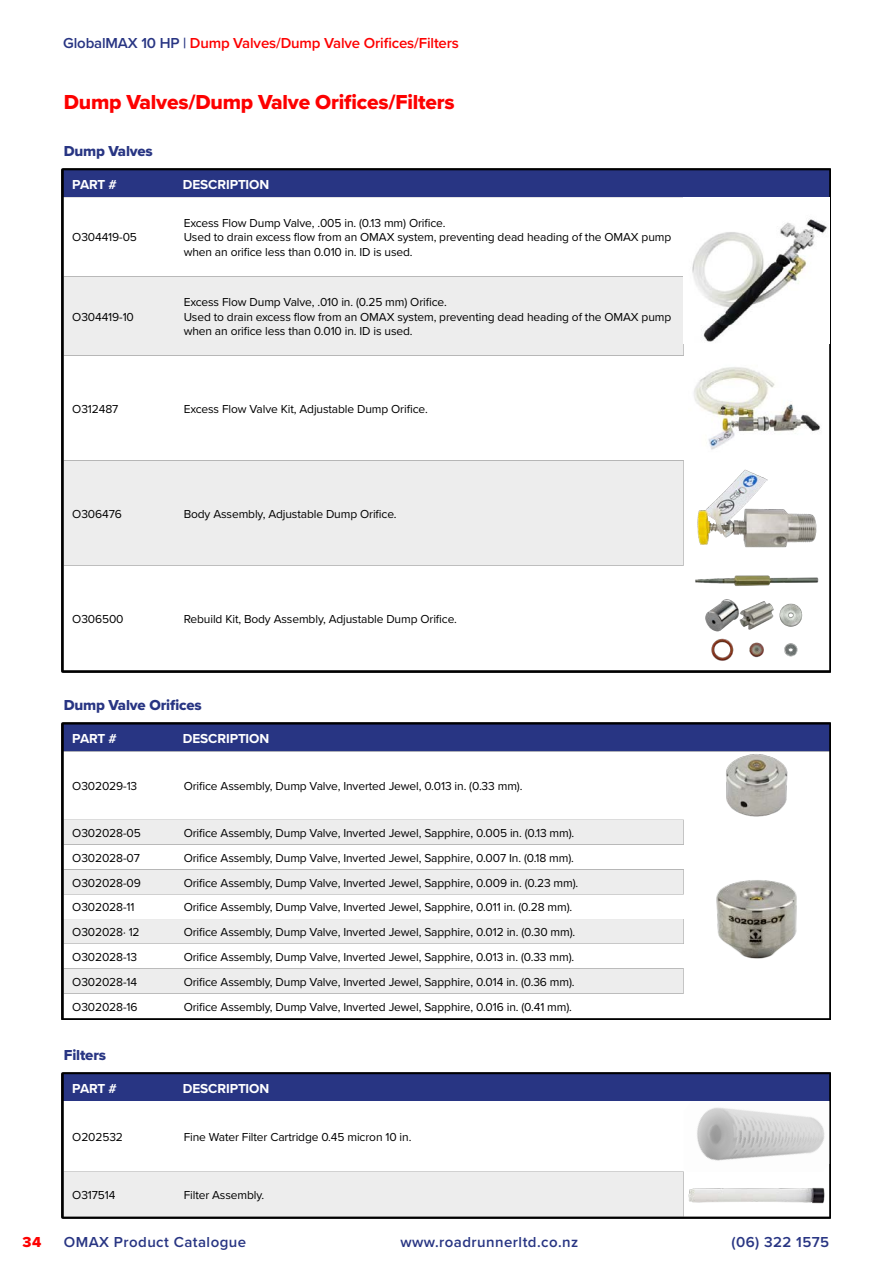
<style>
.page{position:relative;width:893px;height:1263px;background:#fff}
.page>*{position:absolute;margin:0;border:0;box-sizing:border-box;transform-origin:0 0}
.t1{font:21px "Proxima Nova Extrabld";letter-spacing:-.01em;color:#fd0100}
.t2{font:600 15px "Proxima Nova";letter-spacing:.03em;color:#283583}
.t3{font:600 15px "Proxima Nova";letter-spacing:-.01em;color:#fd0100}
.t4{font:15px "Proxima Nova Extrabld";letter-spacing:-.01em;color:#283583}
.t5{font:15px "Proxima Nova Extrabld";color:#fd0100}
.t6{font:700 13.5px "Proxima Nova";letter-spacing:-.005em;color:#fff}
.t7{font:12px/14.4px "Proxima Nova";letter-spacing:-.01em;color:#000}
.s1{color:#283583}
</style>
<div class="page">
<div style="left:64px;top:170px;width:765px;height:27px;background:#283583"></div>
<svg style="left:64px;top:276px;width:620px;height:289px;fill:#ededed"></svg>
<img style="left:692px;top:219px;width:135px;height:123px">
<img style="left:694px;top:367px;width:126px;height:294px">
<div style="left:64px;top:724px;width:765px;height:27px;background:#283583"></div>
<svg style="left:64px;top:751px;width:765px;height:243px"></svg>
<svg style="left:64px;top:820px;width:620px;height:173px;fill:#ededed"></svg>
<img style="left:704px;top:751px;width:105px;height:69px">
<img style="left:689px;top:851px;width:135px;height:135px">
<div style="left:62px;top:1072px;width:769px;height:146px;background:linear-gradient(to right,#8c8c8c,#969696)"></div>
<div style="left:64px;top:1074px;width:765px;height:27px;background:#283583"></div>
<svg style="left:64px;top:1101px;width:620px;height:71px"></svg>
<div style="left:64px;top:1172px;width:620px;height:44px;background:#ededed"></div>
<img style="left:684px;top:1101px;width:145px;height:115px">
<p class="t3" style="left:63px;top:32px;width:397px"><span class="s1">GlobalMAX 10 HP |</span> Dump Valves/Dump Valve Orifices/Filters</p>
<h1 class="t1" style="left:64px;top:86px;width:392px">Dump Valves/Dump Valve Orifices/Filters</h1>
<p class="t4" style="left:64px;top:140px;width:91px">Dump Valves</p>
<p class="t6" style="left:72px;top:174px;width:46px">PART #</p>
<p class="t6" style="left:183px;top:174px;width:88px">DESCRIPTION</p>
<p class="t7" style="left:72px;top:230px;width:66px">O304419-05</p>
<p class="t7" style="left:72px;top:309px;width:63px">O304419-10</p>
<p class="t7" style="left:184px;top:215px;width:489px">Excess Flow Dump Valve, .005 in. (0.13 mm) Orifice.<br>Used to drain excess flow from an OMAX system, preventing dead heading of the OMAX pump when an orifice less than 0.010 in. ID is used.</p>
<p class="t7" style="left:184px;top:295px;width:489px">Excess Flow Dump Valve, .010 in. (0.25 mm) Orifice.<br>Used to drain excess flow from an OMAX system, preventing dead heading of the OMAX pump when an orifice less than 0.010 in. ID is used.</p>
<p class="t7" style="left:72px;top:401px;width:48px">O312487</p>
<p class="t7" style="left:184px;top:401px;width:246px">Excess Flow Valve Kit, Adjustable Dump Orifice.</p>
<p class="t7" style="left:72px;top:506px;width:51px">O306476</p>
<p class="t7" style="left:184px;top:506px;width:215px">Body Assembly, Adjustable Dump Orifice.</p>
<p class="t7" style="left:72px;top:611px;width:53px">O306500</p>
<p class="t7" style="left:184px;top:611px;width:275px">Rebuild Kit, Body Assembly, Adjustable Dump Orifice.</p>
<p class="t5" style="left:23px;top:1231px;width:20px">34</p>
<p class="t4" style="left:64px;top:694px;width:139px">Dump Valve Orifices</p>
<p class="t6" style="left:72px;top:729px;width:46px">PART #</p>
<p class="t6" style="left:183px;top:729px;width:88px">DESCRIPTION</p>
<p class="t7" style="left:72px;top:779px;width:67px">O302029-13</p>
<p class="t7" style="left:184px;top:779px;width:340px">Orifice Assembly, Dump Valve, Inverted Jewel, 0.013 in. (0.33 mm).</p>
<p class="t7" style="left:72px;top:825px;width:70px">O302028-05</p>
<p class="t7" style="left:184px;top:825px;width:392px">Orifice Assembly, Dump Valve, Inverted Jewel, Sapphire, 0.005 in. (0.13 mm).</p>
<p class="t7" style="left:72px;top:850px;width:69px">O302028-07</p>
<p class="t7" style="left:184px;top:850px;width:392px">Orifice Assembly, Dump Valve, Inverted Jewel, Sapphire, 0.007 In. (0.18 mm).</p>
<p class="t7" style="left:72px;top:875px;width:70px">O302028-09</p>
<p class="t7" style="left:184px;top:875px;width:396px">Orifice Assembly, Dump Valve, Inverted Jewel, Sapphire, 0.009 in. (0.23 mm).</p>
<p class="t7" style="left:72px;top:900px;width:64px">O302028-11</p>
<p class="t7" style="left:184px;top:900px;width:390px">Orifice Assembly, Dump Valve, Inverted Jewel, Sapphire, 0.011 in. (0.28 mm).</p>
<p class="t7" style="left:72px;top:924px;width:69px">O302028· 12</p>
<p class="t7" style="left:184px;top:924px;width:393px">Orifice Assembly, Dump Valve, Inverted Jewel, Sapphire, 0.012 in. (0.30 mm).</p>
<p class="t7" style="left:72px;top:949px;width:66px">O302028-13</p>
<p class="t7" style="left:184px;top:949px;width:392px">Orifice Assembly, Dump Valve, Inverted Jewel, Sapphire, 0.013 in. (0.33 mm).</p>
<p class="t7" style="left:72px;top:974px;width:66px">O302028-14</p>
<p class="t7" style="left:184px;top:974px;width:392px">Orifice Assembly, Dump Valve, Inverted Jewel, Sapphire, 0.014 in. (0.36 mm).</p>
<p class="t7" style="left:72px;top:999px;width:67px">O302028-16</p>
<p class="t7" style="left:184px;top:999px;width:390px">Orifice Assembly, Dump Valve, Inverted Jewel, Sapphire, 0.016 in. (0.41 mm).</p>
<p class="t4" style="left:64px;top:1043px;width:44px">Filters</p>
<p class="t6" style="left:72px;top:1078px;width:46px">PART #</p>
<p class="t6" style="left:183px;top:1078px;width:88px">DESCRIPTION</p>
<p class="t7" style="left:72px;top:1129px;width:52px">O202532</p>
<p class="t7" style="left:184px;top:1129px;width:229px">Fine Water Filter Cartridge 0.45 micron 10 in.</p>
<p class="t7" style="left:72px;top:1187px;width:45px">O317514</p>
<p class="t7" style="left:184px;top:1187px;width:82px">Filter Assembly.</p>
<p class="t2" style="left:64px;top:1231px;width:184px">OMAX Product Catalogue</p>
<p class="t2" style="left:400px;top:1231px;width:179px">www.roadrunnerltd.co.nz</p>
<p class="t2" style="left:731px;top:1231px;width:99px">(06) 322 1575</p>
</div>
